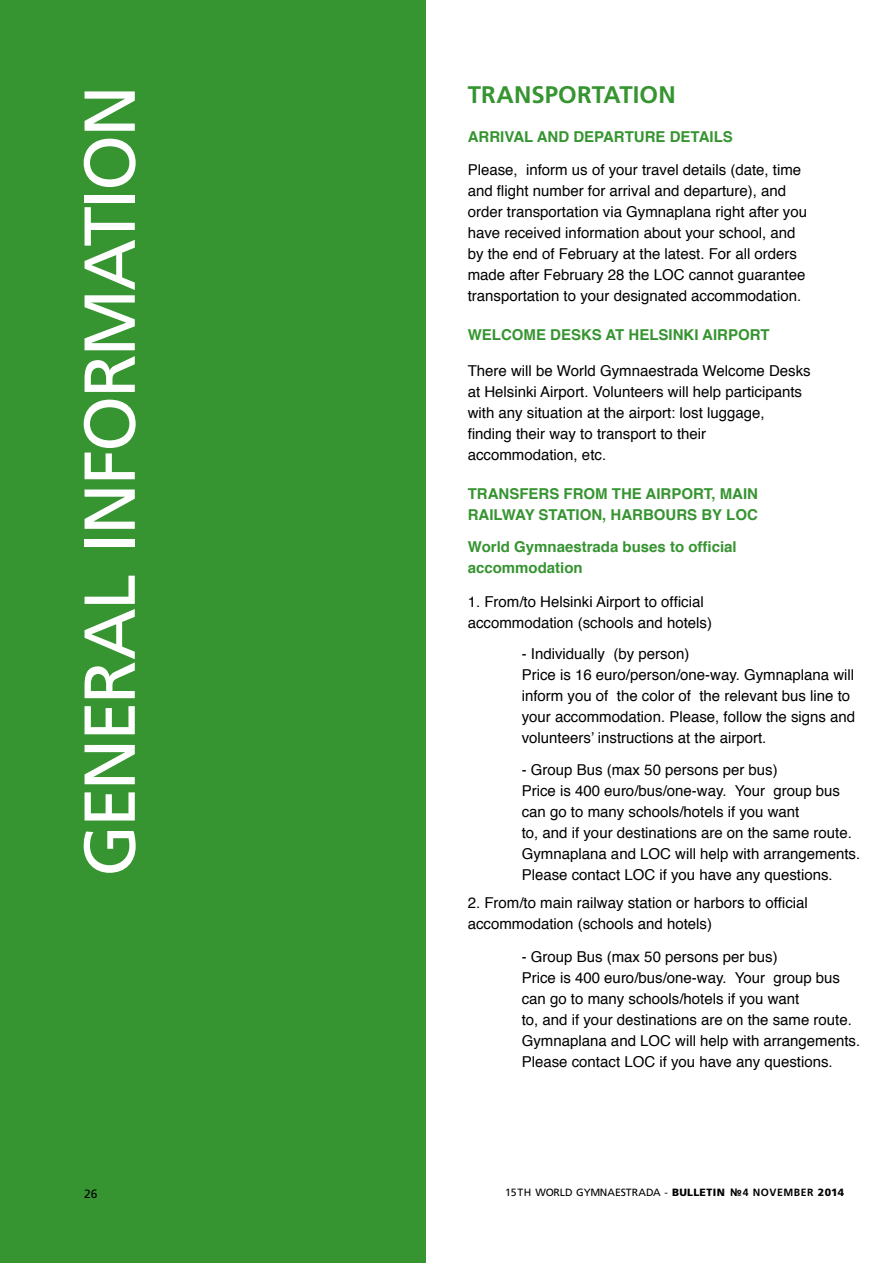
<style>
.page{position:relative;width:893px;height:1263px;background:#fff}
.page>*{position:absolute;margin:0;border:0;box-sizing:border-box;transform-origin:0 0}
.t1{font:72px "Frutiger LT Std";letter-spacing:-.035em;color:#fff}
.t2{font:700 24px "Frutiger LT Std";letter-spacing:.005em;color:#369431}
.t3{font:15px/21px "Helvetica";color:#000}
.t4{font:700 15px/21px "Helvetica";color:#369431}
.t5{font:12px "Frutiger LT Std";color:#000}
.t6{font:10.5px "Frutiger LT Std";letter-spacing:-.01em;color:#000}
.s1{font-weight:900}
.s2{font-family:"Arial";font-weight:700}
.s3{font-weight:700}
</style>
<div class="page">
<div style="left:0;top:0;width:425px;height:1263px;background:#369431"></div>
<h1 class="t1" style="left:67px;top:877px;width:793px;rotate:-90deg">GENERAL INFORMATION</h1>
<h2 class="t2" style="left:468px;top:81px;width:209px">TRANSPORTATION</h2>
<p class="t4" style="left:468px;top:126px;width:147px">ARRIVAL AND DEPART</p>
<p class="t4" style="left:634px;top:126px;width:46px">URE DETAI</p>
<p class="t4" style="left:714px;top:126px;width:19px">LS</p>
<p class="t3" style="left:468px;top:160px;width:341px">Please, inform us of your travel details (date, time and flight number for arrival and departure), and order transportation via Gymnaplana right after you have received information about your school, and by the end of February at the latest. For all orders made after February 28 the LOC cannot guarantee transportation to your designated accommodation.</p>
<p class="t4" style="left:468px;top:324px;width:57px">WELCOME</p>
<p class="t4" style="left:550px;top:324px;width:200px">DESKS AT HELSINKI AIRPORT</p>
<p class="t3" style="left:468px;top:361px;width:344px">There will be World Gymnaestrada Welcome Desks at Helsinki Airport. Volunteers will help participants with any situation at the airport: lost luggage, finding their way to transport to their accommodation, etc.</p>
<p class="t4" style="left:468px;top:483px;width:290px">TRANSFERS FROM THE AIRPORT, MAIN<br>RAILWAY STATION, HARBOURS BY LOC</p>
<p class="t4" style="left:468px;top:536px;width:270px">WORLD GYMNAESTRADA BUSES TO OFFICIAL<br>ACCOMMODATION</p>
<p class="t3" style="left:468px;top:591px;width:246px">1. From/to Helsinki Airport to official accommodation (schools and hotels)</p>
<p class="t3" style="left:522px;top:644px;width:335px">- Individually (by person)<br>Price is 16 euro/person/one-way. Gymnaplana will inform you of the color of the relevant bus line to your accommodation. Please, follow the signs and volunteers’ instructions at the airport.</p>
<p class="t3" style="left:522px;top:759px;width:340px">- Group Bus (max 50 persons per bus)<br>Price is 400 euro/bus/one-way. Your group bus can go to many schools/hotels if you want<br>to, and if your destinations are on the same route.<br>Gymnaplana and LOC will help with arrangements.<br>Please contact LOC if you have any questions.</p>
<p class="t3" style="left:468px;top:893px;width:342px">2. From/to main railway station or harbors to official accommodation (schools and hotels)</p>
<p class="t3" style="left:522px;top:947px;width:340px">- Group Bus (max 50 persons per bus)<br>Price is 400 euro/bus/one-way. Your group bus can go to many schools/hotels if you want<br>to, and if your destinations are on the same route.<br>Gymnaplana and LOC will help with arrangements.<br>Please contact LOC if you have any questions.</p>
<p class="t5" style="left:84px;top:1186px;width:15px">26</p>
<p class="t6" style="left:505px;top:1186px;width:340px">15TH WORLD GYMNAESTRADA - <span class="s1">BULLETIN</span> <span class="s2">№</span><span class="s3">4 NOVEMBER</span> <span class="s1">2014</span></p>
</div>
